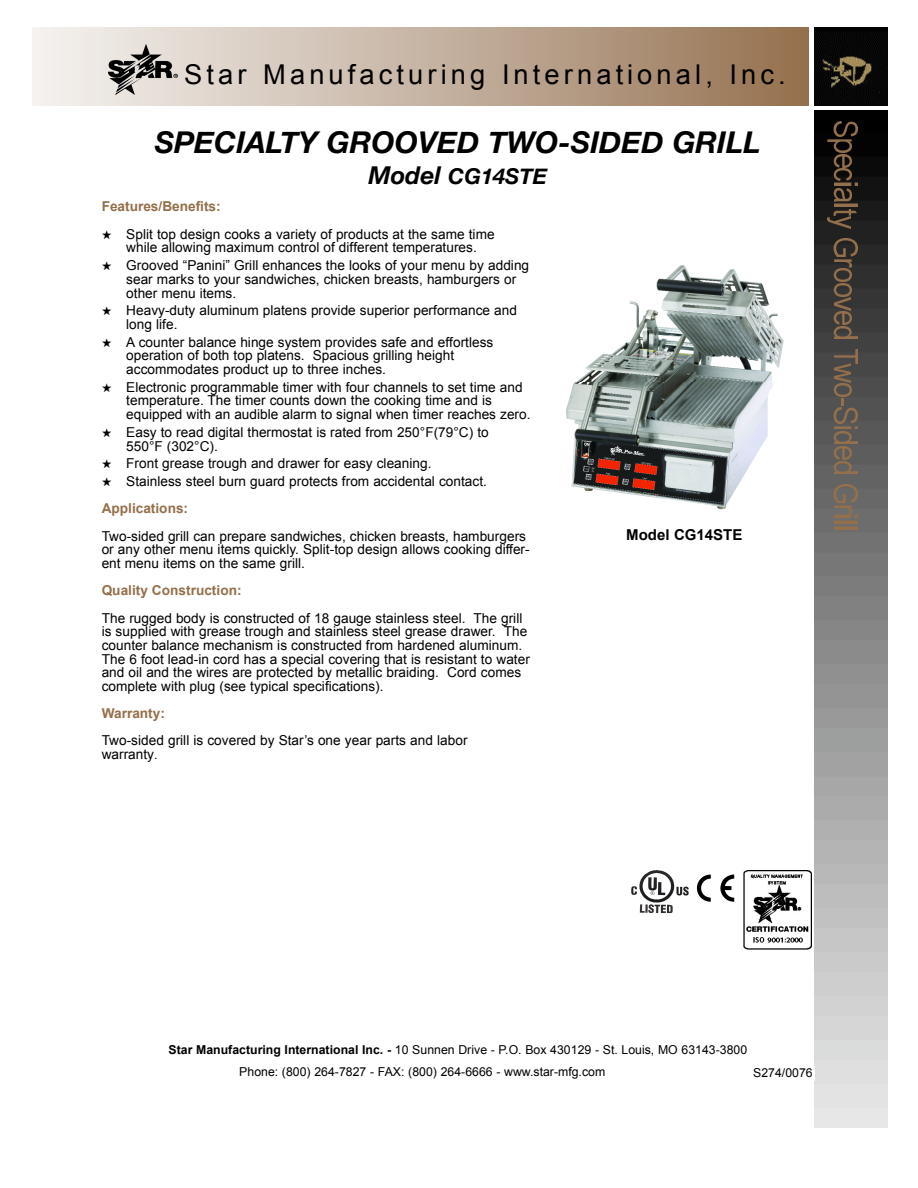
<style>
.page{position:relative;width:918px;height:1188px;background:#fff}
.page>*{position:absolute;margin:0;border:0;box-sizing:border-box;transform-origin:0 0}
.t1{font:italic 700 30px "Helvetica Neue";color:#000}
.t2{font:27.3px "Arial";letter-spacing:.15em;color:#000}
.t3{font:italic 700 21.9px "Helvetica Neue";color:#000}
.t4{font:700 15px "Arial";color:#000}
.t5{font:13.65px/13.6px "Arial";color:#000}
.t6{font:700 13.65px "Arial";color:#946f4b}
.t7{font:12.3px "Arial";color:#000}
.s1{font-size:24.6px}
.s2{font-weight:700;color:#946f4b}
.s3{font-size:12.3px}
.s4{font-weight:700}
</style>
<div class="page">
<img style="left:33px;top:28px;width:776px;height:77px">
<div style="left:814px;top:28px;width:74px;height:77px;background:#000"></div>
<img style="left:814px;top:32px;width:74px;height:73px">
<img style="left:814px;top:111px;width:74px;height:1017px">
<img style="left:827px;top:122px;width:31px;height:15px">
<img style="left:827px;top:140px;width:24px;height:12px">
<img style="left:827px;top:154px;width:24px;height:13px">
<img style="left:827px;top:169px;width:24px;height:12px">
<img style="left:827px;top:183px;width:30px;height:3px">
<img style="left:827px;top:189px;width:24px;height:13px">
<img style="left:827px;top:204px;width:30px;height:3px">
<img style="left:827px;top:209px;width:30px;height:7px">
<img style="left:827px;top:217px;width:24px;height:12px">
<img style="left:827px;top:239px;width:31px;height:18px">
<img style="left:827px;top:260px;width:24px;height:21px">
<img style="left:827px;top:283px;width:24px;height:13px">
<img style="left:827px;top:298px;width:24px;height:26px">
<img style="left:827px;top:326px;width:30px;height:13px">
<img style="left:827px;top:349px;width:30px;height:15px">
<img style="left:827px;top:363px;width:24px;height:34px">
<svg style="left:836px;top:398px;width:7px;height:8px"></svg>
<img style="left:827px;top:408px;width:31px;height:15px">
<img style="left:827px;top:426px;width:30px;height:3px">
<img style="left:827px;top:431px;width:30px;height:12px">
<img style="left:827px;top:446px;width:24px;height:13px">
<img style="left:827px;top:461px;width:30px;height:12px">
<img style="left:827px;top:485px;width:31px;height:18px">
<img style="left:827px;top:506px;width:24px;height:8px">
<img style="left:827px;top:515px;width:30px;height:2px">
<img style="left:827px;top:521px;width:30px;height:2px">
<img style="left:827px;top:527px;width:30px;height:2px">
<img style="left:109px;top:45px;width:68px;height:49px">
<img style="left:566px;top:265px;width:218px;height:245px">
<img style="left:696px;top:874px;width:39px;height:28px">
<div style="left:744px;top:870px;width:67px;height:85px;background:linear-gradient(to right,#fff,#fff)"></div>
<img style="left:744px;top:870px;width:67px;height:79px">
<img style="left:632px;top:870px;width:56px;height:44px">
<h2 class="t2" style="left:184px;top:59px;width:603px">Star Manufacturing International, Inc.</h2>
<h1 class="t1" style="left:155px;top:124px;width:608px">SPECIALTY GROOVED TWO-SIDED GRILL</h1>
<h3 class="t3" style="left:368px;top:162px;width:181px"><span class="s1">Model</span> CG14STE</h3>
<p class="t6" style="left:102px;top:199px;width:121px">Features/Benefits:</p>
<p class="t5" style="left:102px;top:227px;width:394px;text-align:center">★ Split top design cooks a variety of products at the same time while allowing maximum control of different temperatures.</p>
<p class="t5" style="left:126px;top:259px;width:404px;text-indent:-25px">★ Grooved “Panini” Grill enhances the looks of your menu by adding sear marks to your sandwiches, chicken breasts, hamburgers or other menu items.</p>
<p class="t5" style="left:126px;top:304px;width:392px;text-indent:-25px">★ Heavy-duty aluminum platens provide superior performance and long life.</p>
<p class="t5" style="left:126px;top:335px;width:369px;text-indent:-25px">★ A counter balance hinge system provides safe and effortless operation of both top platens. Spacious grilling height accommodates product up to three inches.</p>
<p class="t5" style="left:126px;top:380px;width:406px;text-indent:-25px">★ Electronic programmable timer with four channels to set time and temperature. The timer counts down the cooking time and is equipped with an audible alarm to signal when timer reaches zero.</p>
<p class="t5" style="left:126px;top:425px;width:364px;text-indent:-25px">★ Easy to read digital thermostat is rated from 250°F(79°C) to<br>550°F (302°C).</p>
<p class="t5" style="left:102px;top:457px;width:331px">★ Front grease trough and drawer for easy cleaning.</p>
<p class="t5" style="left:102px;top:468px;width:387px;line-height:27.2px">★ Stainless steel burn guard protects from accidental contact.<br><span class="s2">Applications:</span></p>
<p class="t5" style="left:102px;top:529px;width:430px">Two-sided grill can prepare sandwiches, chicken breasts, hamburgers or any other menu items quickly. Split-top design allows cooking differ&shy;ent menu items on the same grill.</p>
<p class="t6" style="left:102px;top:583px;width:141px">Quality Construction:</p>
<p class="t5" style="left:102px;top:611px;width:430px">The rugged body is constructed of 18 gauge stainless steel. The grill is supplied with grease trough and stainless steel grease drawer. The counter balance mechanism is constructed from hardened aluminum.<br>The 6 foot lead-in cord has a special covering that is resistant to water and oil and the wires are protected by metallic braiding. Cord comes complete with plug (see typical specifications).</p>
<p class="t6" style="left:102px;top:706px;width:65px">Warranty:</p>
<p class="t5" style="left:102px;top:734px;width:367px">Two-sided grill is covered by Star’s one year parts and labor warranty<span class="s3">.</span></p>
<p class="t4" style="left:626px;top:526px;width:118px">Model CG14STE</p>
<p class="t7" style="left:169px;top:1043px;width:580px"><span class="s4">Star Manufacturing International Inc. -</span> 10 Sunnen Drive - P.O. Box 430129 - St. Louis, MO 63143-3800</p>
<p class="t7" style="left:239px;top:1065px;width:367px">Phone: (800) 264-7827 - FAX: (800) 264-6666 - www.star-mfg.com</p>
<p class="t7" style="left:753px;top:1066px;width:61px">S274/0076</p>
</div>
